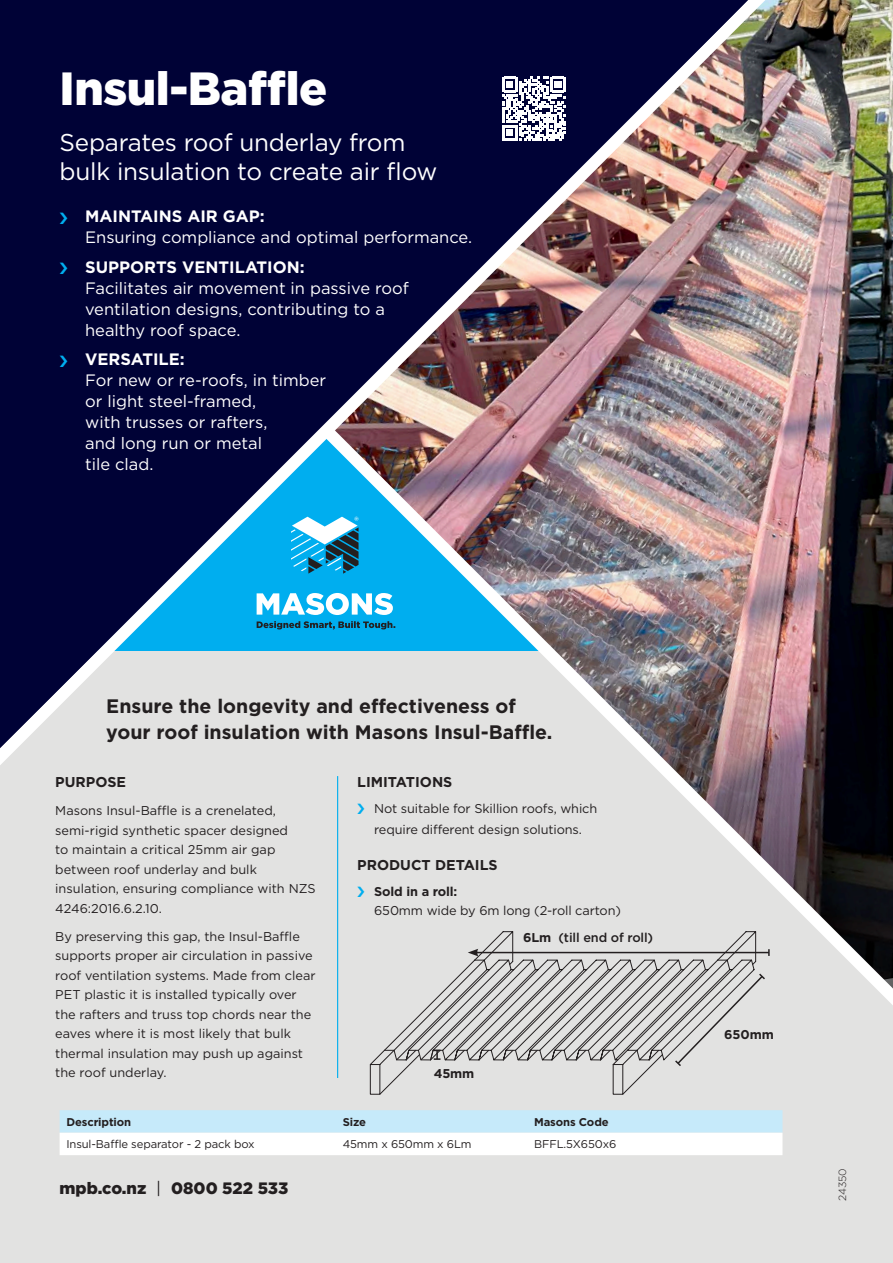
<style>
.page{position:relative;width:893px;height:1263px;background:#fff}
.page>*{position:absolute;margin:0;border:0;box-sizing:border-box;transform-origin:0 0}
.sue-heading{font:900 46.5px "Gotham";letter-spacing:-.01em;color:#fff}
.subhead_para{font:24.3px/29.1px "Gotham";letter-spacing:-.01em;color:#fff}
.Subheading_products{font:700 19.5px/26.1px "Gotham";color:#231f20}
.t1{font:16.5px/21px "Gotham";color:#fff}
.Bold_Head_FIRST_PARA{font:900 16.5px "Gotham";color:#231f20}
.Body_Text{font:700 14.25px "Gotham";color:#231f20}
.Body_Text-2{font:12.75px/19.5px "Gotham";color:#231f20}
.body_bullet{font:12.75px/21.6px "Gotham";letter-spacing:-.01em;color:#231f20}
.body_bullet-2{font:500 12.75px "Gotham";letter-spacing:-.01em;color:#231f20}
.body_bullet-3{font:700 12.75px "Gotham";letter-spacing:-.01em;color:#231f20}
.table{font:11.25px "Gotham";letter-spacing:-.01em;color:#231f20}
.table_header{font:700 11.25px "Gotham";letter-spacing:-.01em;color:#231f20}
.t2{font:300 10.5px "Gotham";color:#231f20}
.s1{font-weight:700}
.s2{font-weight:400}
</style>
<div class="page">
<div style="left:0;top:891px;width:893px;height:372px;background:#e2e2e1"></div>
<img style="left:0;top:0;width:893px;height:891px">
<svg style="left:257px;top:517px;width:49px;height:112px;background:#26b5ea"></svg>
<svg style="left:502px;top:77px;width:64px;height:64px"></svg>
<img style="left:306px;top:410px;width:587px;height:677px">
<svg style="left:60px;top:1110px;width:722px;height:45px"></svg>
<hr style="left:337px;top:776px;width:1px;height:302px;background:#00aeef">
<div style="left:379px;top:930px;width:378px;height:19px;background:#e2e2e1"></div>
<svg style="left:368px;top:949px;width:402px;height:146px;background:#cccbcb"></svg>
<svg style="left:60px;top:212px;width:8px;height:12px"></svg>
<svg style="left:60px;top:262px;width:8px;height:12px"></svg>
<svg style="left:60px;top:355px;width:8px;height:12px"></svg>
<svg style="left:358px;top:804px;width:6px;height:10px"></svg>
<svg style="left:358px;top:886px;width:6px;height:11px"></svg>
<p class="sue-heading" style="left:60px;top:57px;width:269px">Insul-Baffle</p>
<p class="subhead_para" style="left:60px;top:128px;width:379px">Separates roof underlay from bulk insulation to create air flow</p>
<p class="t1" style="left:85px;top:205px;width:389px"><span class="s1">MAINTAINS AIR GAP:<br></span>Ensuring compliance and optimal performance.</p>
<p class="t1" style="left:85px;top:256px;width:325px"><span class="s1">SUPPORTS VENTILATION:<br></span>Facilitates air movement in passive roof ventilation designs, contributing to a healthy roof space.</p>
<p class="t1" style="left:85px;top:348px;width:243px"><span class="s1">VERSATILE:<br></span>For new or re-roofs, in timber or light steel-framed,<br>with trusses or rafters,<br>and long run or metal<br>tile clad.</p>
<p class="Subheading_products" style="left:106px;top:693px;width:448px">Ensure the longevity and effectiveness of your roof insulation with Masons Insul-Baffle.</p>
<p class="Body_Text" style="left:55px;top:773px;width:72px">PURPOSE</p>
<p class="Body_Text-2" style="left:55px;top:801px;width:262px">Masons Insul-Baffle is a crenelated, semi-rigid synthetic spacer designed<br>to maintain a critical 25mm air gap between roof underlay and bulk insulation, ensuring compliance with NZS 4246:2016.6.2.10.</p>
<p class="Body_Text-2" style="left:55px;top:926px;width:262px">By preserving this gap, the Insul-Baffle supports proper air circulation in passive roof ventilation systems. Made from clear PET plastic it is installed typically over the rafters and truss top chords near the eaves where it is most likely that bulk thermal insulation may push up against the roof underlay.</p>
<p class="Body_Text" style="left:357px;top:773px;width:97px">LIMITATIONS</p>
<p class="body_bullet" style="left:374px;top:797px;width:225px">Not suitable for Skillion roofs, which require different design solutions.</p>
<p class="Body_Text" style="left:357px;top:856px;width:142px">PRODUCT DETAILS</p>
<p class="body_bullet" style="left:374px;top:881px;width:248px;line-height:19.5px"><span class="s1">Sold in a roll:<br></span>650mm wide by 6m long (2-roll carton)</p>
<p class="body_bullet-2" style="left:523px;top:929px;width:132px"><span class="s1">6Lm</span> (till end of roll)</p>
<p class="body_bullet-3" style="left:434px;top:1064px;width:42px">45mm</p>
<p class="table_header" style="left:66px;top:1114px;width:66px">Description</p>
<p class="table_header" style="left:343px;top:1114px;width:25px">Size</p>
<p class="table_header" style="left:534px;top:1114px;width:76px">Masons Code</p>
<p class="table" style="left:66px;top:1137px;width:190px">Insul-Baffle separator - 2 pack box</p>
<p class="table" style="left:343px;top:1137px;width:130px">45mm x 650mm x 6Lm</p>
<p class="table" style="left:534px;top:1137px;width:84px">BFFL.5X650x6</p>
<p class="body_bullet-3" style="left:724px;top:1026px;width:51px">650mm</p>
<p class="Bold_Head_FIRST_PARA" style="left:60px;top:1176px;width:230px">mpb.co.nz <span class="s2">|</span> 0800 522 533</p>
<p class="t2" style="left:836px;top:1201px;width:35px;rotate:-90deg">24350</p>
</div>
